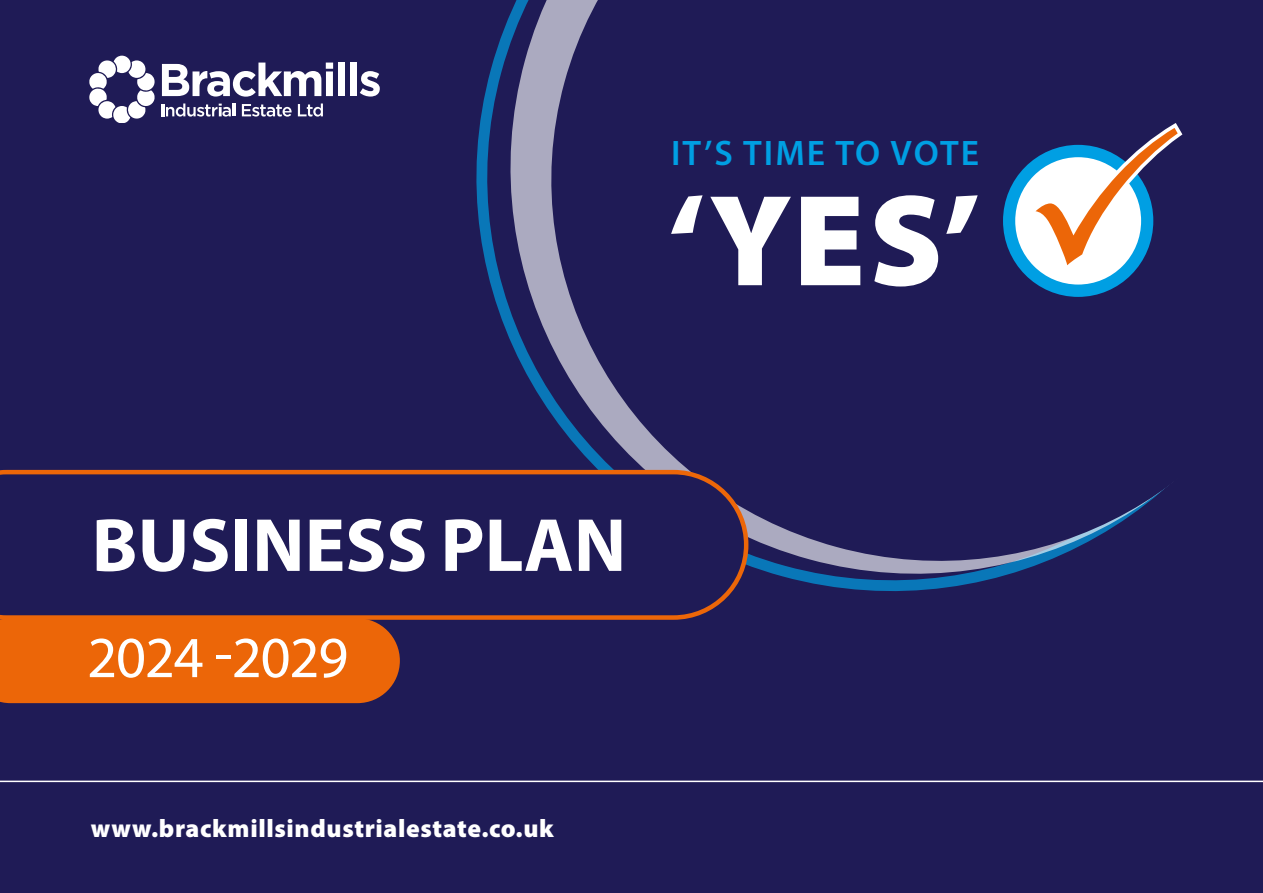
<style>
.page{position:relative;width:1263px;height:893px;background:#1f1b56}
.page>*{position:absolute;margin:0;border:0;box-sizing:border-box;transform-origin:0 0}
.t1{font:700 76.05px "Myriad Pro";color:#fff}
.t2{font:58.5px "Myriad Pro";letter-spacing:-.02em;color:#fff}
.t3{font:600 35.55px "Myriad Pro";letter-spacing:.06em;color:#009fe3}
.t4{font:900 25.35px "Myriad Pro";letter-spacing:.025em;color:#fff}
</style>
<div class="page">
<svg style="left:89px;top:56px;width:66px;height:67px"></svg>
<svg style="left:162px;top:63px;width:171px;height:34px"></svg>
<div style="left:338px;top:63px;width:7px;height:33px;background:#fff"></div>
<div style="left:350px;top:63px;width:7px;height:33px;background:#fff"></div>
<svg style="left:360px;top:71px;width:19px;height:26px"></svg>
<svg style="left:161px;top:103px;width:75px;height:14px"></svg>
<svg style="left:242px;top:104px;width:50px;height:13px"></svg>
<svg style="left:298px;top:103px;width:25px;height:14px"></svg>
<svg style="left:0;top:781px;width:1263px;height:2px;background:#9d9bb5"></svg>
<svg style="left:466px;top:15px;width:44px;height:455px"></svg>
<svg style="left:510px;top:0;width:673px;height:591px"></svg>
<svg style="left:0;top:470px;width:748px;height:150px"></svg>
<div style="left:0;top:618px;width:400px;height:85px;background:#ec6608"></div>
<svg style="left:671px;top:195px;width:32px;height:39px"></svg>
<svg style="left:710px;top:197px;width:81px;height:88px"></svg>
<svg style="left:801px;top:197px;width:59px;height:88px"></svg>
<svg style="left:874px;top:195px;width:64px;height:91px"></svg>
<svg style="left:946px;top:195px;width:32px;height:39px"></svg>
<svg style="left:1003px;top:123px;width:179px;height:174px"></svg>
<h3 class="t3" style="left:671px;top:131px;width:310px">IT’S TIME TO VOTE</h3>
<h1 class="t1" style="left:92px;top:496px;width:536px">BUSINESS PLAN</h1>
<h2 class="t2" style="left:87px;top:621px;width:263px">2024 -2029</h2>
<p class="t4" style="left:91px;top:812px;width:464px">www.brackmillsindustrialestate.co.uk</p>
</div>
